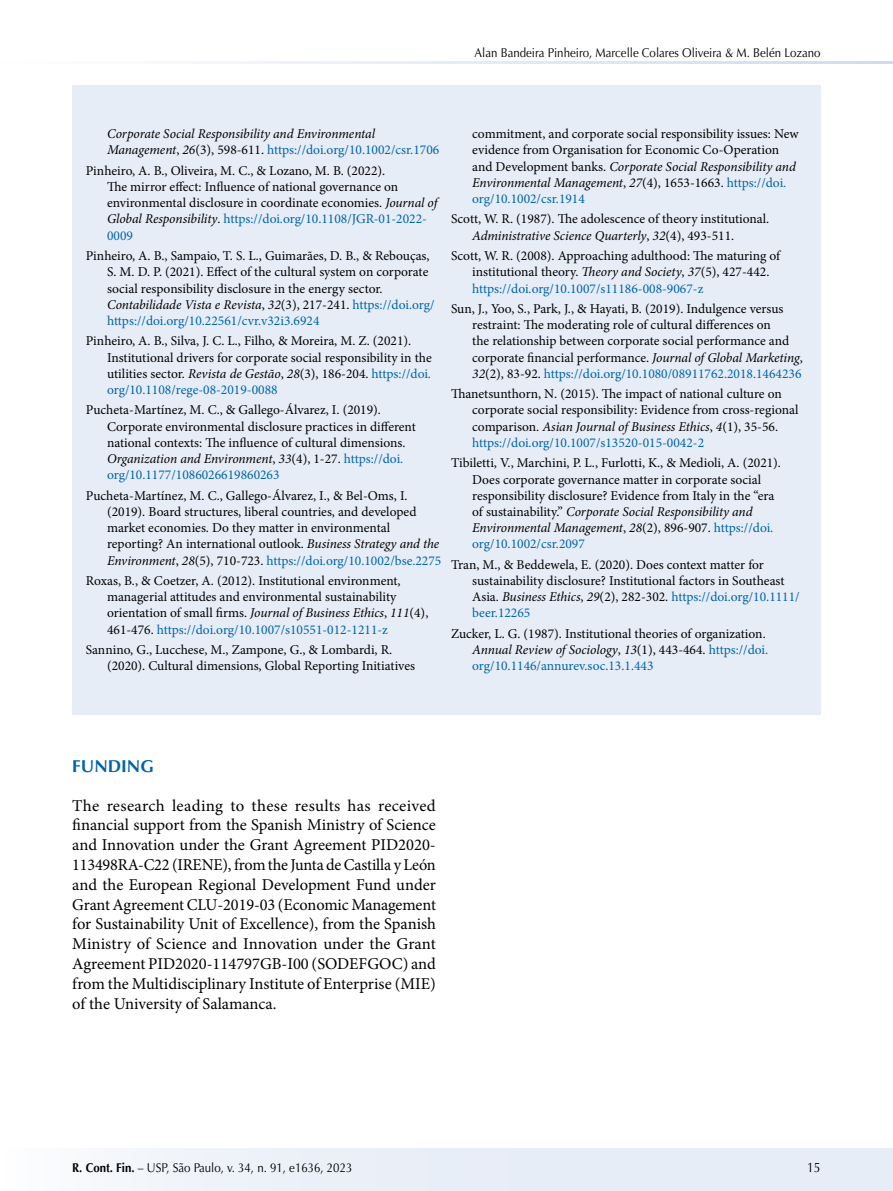
<style>
.page{position:relative;width:893px;height:1191px;background:#fff}
.page>*{position:absolute;margin:0;border:0;box-sizing:border-box;transform-origin:0 0}
.t1{font:700 17.25px "Optima LT Std";color:#0064a7}
.t2{font:16.5px/19.8px "Minion Pro";color:#000;text-align:justify}
.t3{font:13.5px/16.2px "Minion Pro";color:#000}
.t4{font:italic 13.5px/16.2px "Minion Pro";letter-spacing:-.01em;color:#000}
.t5{font:13.5px "Optima LT Std";color:#000;scale:.9 1}
.t6{font:12.75px "Optima LT Std";color:#000;scale:.9 1}
.s1{font-style:normal}
.s2{font-style:normal;color:#0064a7}
.s3{font-style:italic}
.s4{color:#0064a7}
.s5{font-weight:700}
</style>
<div class="page">
<div style="left:0;top:1148px;width:893px;height:43px;background:#e7edf7"></div>
<hr style="left:0;top:61px;width:893px;height:3px;background:#cfdbee">
<div style="left:72px;top:85px;width:749px;height:629px;background:#e7edf7"></div>
<p class="t6" style="left:474px;top:45px;width:386px">Alan Bandeira Pinheiro, Marcelle Colares Oliveira &amp; M. Belén Lozano</p>
<p class="t4" style="left:107px;top:126px;width:334px">Corporate Social Responsibility and Environmental<br>Management<span class="s1">,</span> 26<span class="s1">(3), 598-611.</span> <span class="s2">https://doi.org/10.1002/csr.1706</span></p>
<p class="t3" style="left:107px;top:162px;width:332px;text-indent:-21px">Pinheiro, A. B., Oliveira, M. C., &amp; Lozano, M. B. (2022).<br>The mirror effect: Influence of national governance on environmental disclosure in coordinate economies. <span class="s3">Journal of Global Responsibility</span>. <span class="s4">https://doi.org/10.1108/JGR-01-2022- 0009</span></p>
<p class="t3" style="left:107px;top:248px;width:329px;text-indent:-21px">Pinheiro, A. B., Sampaio, T. S. L., Guimarães, D. B., &amp; Rebouças, S. M. D. P. (2021). Effect of the cultural system on corporate social responsibility disclosure in the energy sector.<br><span class="s3">Contabilidade Vista e Revista</span>, <span class="s3">32</span>(3), 217-241. <span class="s4">https://doi.org/ https://doi.org/10.22561/cvr.v32i3.6924</span></p>
<p class="t3" style="left:107px;top:333px;width:326px;text-indent:-21px">Pinheiro, A. B., Silva, J. C. L., Filho, &amp; Moreira, M. Z. (2021).<br>Institutional drivers for corporate social responsibility in the utilities sector. <span class="s3">Revista de Gestão</span>, <span class="s3">28</span>(3), 186-204. <span class="s4">https://doi. org/10.1108/rege-08-2019-0088</span></p>
<p class="t3" style="left:107px;top:402px;width:310px;text-indent:-21px">Pucheta-Martínez, M. C., &amp; Gallego-Álvarez, I. (2019).<br>Corporate environmental disclosure practices in different national contexts: The influence of cultural dimensions.<br><span class="s3">Organization and Environment</span>, <span class="s3">33</span>(4), 1-27. <span class="s4">https://doi. org/10.1177/1086026619860263</span></p>
<p class="t3" style="left:107px;top:487px;width:336px;text-indent:-21px">Pucheta-Martínez, M. C., Gallego-Álvarez, I., &amp; Bel-Oms, I. (2019). Board structures, liberal countries, and developed market economies. Do they matter in environmental reporting? An international outlook. <span class="s3">Business Strategy and the Environment</span>, <span class="s3">28</span>(5), 710-723. <span class="s4">https://doi.org/10.1002/bse.2275</span></p>
<p class="t3" style="left:107px;top:572px;width:323px;text-indent:-21px">Roxas, B., &amp; Coetzer, A. (2012). Institutional environment, managerial attitudes and environmental sustainability orientation of small firms. <span class="s3">Journal of Business Ethics</span>, <span class="s3">111</span>(4), 461-476. <span class="s4">https://doi.org/10.1007/s10551-012-1211-z</span></p>
<p class="t3" style="left:107px;top:642px;width:309px;text-indent:-21px">Sannino, G., Lucchese, M., Zampone, G., &amp; Lombardi, R. (2020). Cultural dimensions, Global Reporting Initiatives</p>
<p class="t3" style="left:472px;top:126px;width:328px">commitment, and corporate social responsibility issues: New evidence from Organisation for Economic Co-Operation and Development banks. <span class="s3">Corporate Social Responsibility and Environmental Management</span>, <span class="s3">27</span>(4), 1653-1663. <span class="s4">https://doi. org/10.1002/csr.1914</span></p>
<p class="t3" style="left:472px;top:211px;width:299px;text-indent:-21px">Scott, W. R. (1987). The adolescence of theory institutional.<br><span class="s3">Administrative Science Quarterly</span>, <span class="s3">32</span>(4), 493-511.</p>
<p class="t3" style="left:472px;top:248px;width:310px;text-indent:-21px">Scott, W. R. (2008). Approaching adulthood: The maturing of institutional theory. <span class="s3">Theory and Society</span>, <span class="s3">37</span>(5), 427-442. <span class="s4">https://doi.org/10.1007/s11186-008-9067-z</span></p>
<p class="t3" style="left:472px;top:301px;width:332px;text-indent:-21px">Sun, J., Yoo, S., Park, J., &amp; Hayati, B. (2019). Indulgence versus restraint: The moderating role of cultural differences on<br>the relationship between corporate social performance and corporate financial performance. <span class="s3">Journal of Global Marketing</span>, <span class="s3">32</span>(2), 83-92. <span class="s4">https://doi.org/10.1080/08911762.2018.1464236</span></p>
<p class="t3" style="left:472px;top:386px;width:328px;text-indent:-21px">Thanetsunthorn, N. (2015). The impact of national culture on corporate social responsibility: Evidence from cross-regional comparison. <span class="s3">Asian Journal of Business Ethics</span>, <span class="s3">4</span>(1), 35-56. <span class="s4">https://doi.org/10.1007/s13520-015-0042-2</span></p>
<p class="t3" style="left:472px;top:455px;width:310px;text-indent:-21px">Tibiletti, V., Marchini, P. L., Furlotti, K., &amp; Medioli, A. (2021).<br>Does corporate governance matter in corporate social responsibility disclosure? Evidence from Italy in the “era of sustainability.” <span class="s3">Corporate Social Responsibility and Environmental Management</span>, <span class="s3">28</span>(2), 896-907. <span class="s4">https://doi. org/10.1002/csr.2097</span></p>
<p class="t3" style="left:472px;top:556px;width:329px;text-indent:-21px">Tran, M., &amp; Beddewela, E. (2020). Does context matter for sustainability disclosure? Institutional factors in Southeast Asia. <span class="s3">Business Ethics</span>, <span class="s3">29</span>(2), 282-302. <span class="s4">https://doi.org/10.1111/ beer.12265</span></p>
<p class="t3" style="left:472px;top:625px;width:297px;text-indent:-21px">Zucker, L. G. (1987). Institutional theories of organization.<br><span class="s3">Annual Review of Sociology</span>, <span class="s3">13</span>(1), 443-464. <span class="s4">https://doi. org/10.1146/annurev.soc.13.1.443</span></p>
<p class="t1" style="left:72px;top:756px;width:83px">FUNDING</p>
<p class="t2" style="left:72px;top:795px;width:365px">The research leading to these results has received financial support from the Spanish Ministry of Science and Innovation under the Grant Agreement PID2020- 113498RA-C22 (IRENE), from the Junta de Castilla y León and the European Regional Development Fund under Grant Agreement CLU-2019-03 (Economic Management for Sustainability Unit of Excellence), from the Spanish Ministry of Science and Innovation under the Grant Agreement PID2020-114797GB-I00 (SODEFGOC) and from the Multidisciplinary Institute of Enterprise (MIE) of the University of Salamanca.</p>
<p class="t6" style="left:72px;top:1160px;width:313px"><span class="s5">R. Cont. Fin.</span> – USP, São Paulo, v. 34, n. 91, e1636, 2023</p>
<p class="t5" style="left:807px;top:1160px;width:17px">15</p>
</div>
